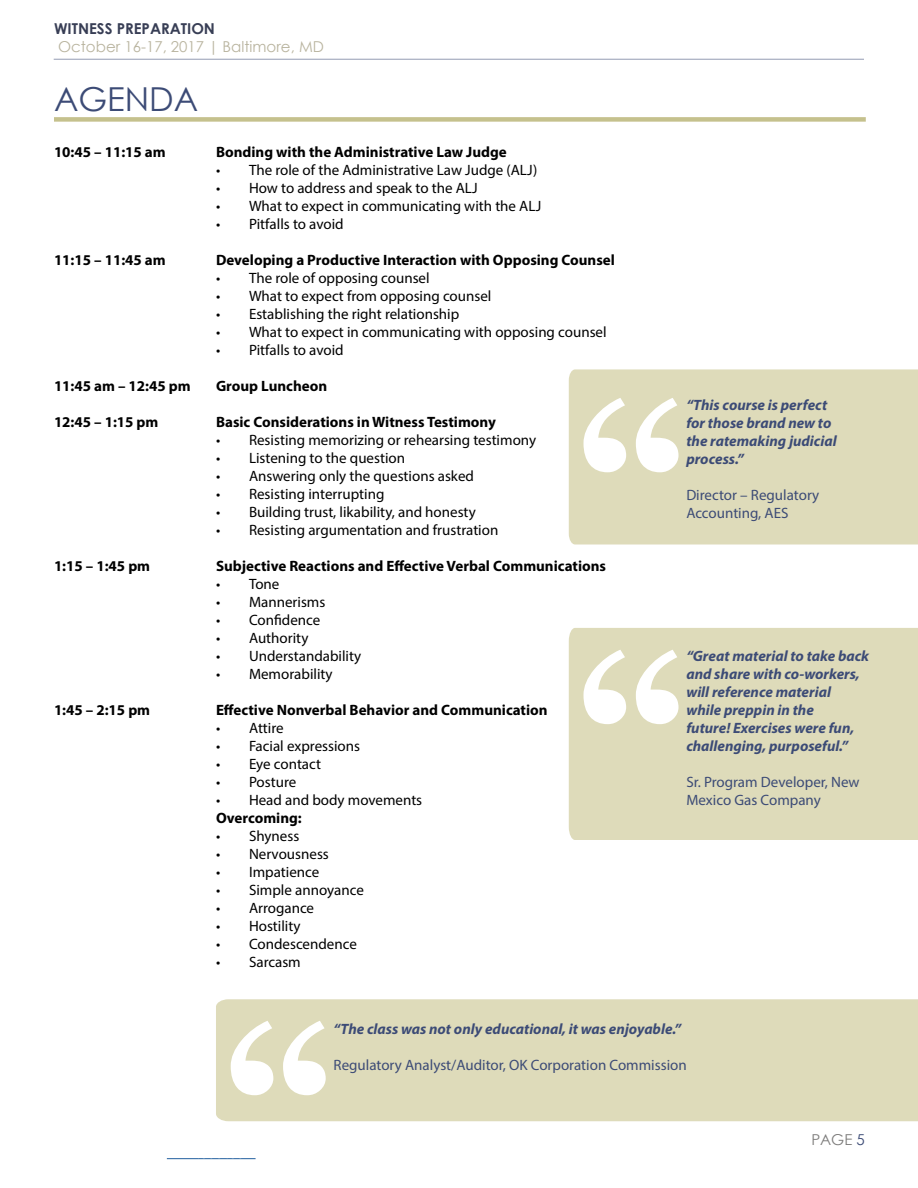
<style>
.page{position:relative;width:918px;height:1188px;background:#fff}
.page>*{position:absolute;margin:0;border:0;box-sizing:border-box;transform-origin:0 0}
.t1{font:33px "Century Gothic";color:#3c4b76}
.t2{font:15px "Myriad Pro";color:#000}
.t3{font:700 15px "Myriad Pro";color:#000}
.t4{font:italic 700 15px/18px "Myriad Pro";color:#3c4b76}
.t5{font:15px/18px "Myriad Pro";color:#3c4b76}
.t6{font:15px "Century Gothic";color:#b9b49f}
.t7{font:700 15px "Century Gothic";color:#383e55}
.t8{font:15px "Century Gothic";color:#7d7c7b}
.s1{color:#3c4b76}
</style>
<div class="page">
<hr style="left:54px;top:59px;width:810px;height:1px;background:#3c4b76">
<hr style="left:167px;top:1158px;width:89px;height:1px;background:#215e9e">
<div style="left:54px;top:117px;width:812px;height:5px;background:#c5c18d"></div>
<div style="left:569px;top:369px;width:349px;height:175px;background:#dedbba"></div>
<div style="left:216px;top:999px;width:702px;height:122px;background:#dedbba"></div>
<div style="left:569px;top:628px;width:349px;height:212px;background:#dedbba"></div>
<svg style="left:584px;top:398px;width:95px;height:74px"></svg>
<svg style="left:231px;top:1021px;width:95px;height:74px"></svg>
<svg style="left:584px;top:650px;width:95px;height:74px"></svg>
<p class="t7" style="left:54px;top:17px;width:163px">WITNESS PREPARATION</p>
<p class="t6" style="left:58px;top:36px;width:267px">October 16-17, 2017 | Baltimore, MD</p>
<h1 class="t1" style="left:54px;top:76px;width:146px">AGENDA</h1>
<p class="t3" style="left:54px;top:142px;width:113px">10:45 – 11:15 am</p>
<p class="t3" style="left:216px;top:142px;width:292px">Bonding with the Administrative Law Judge</p>
<p class="t2" style="left:216px;top:161px;width:323px">• The role of the Administrative Law Judge (ALJ)</p>
<p class="t2" style="left:216px;top:179px;width:263px">• How to address and speak to the ALJ</p>
<p class="t2" style="left:216px;top:197px;width:327px">• What to expect in communicating with the ALJ</p>
<p class="t2" style="left:216px;top:215px;width:129px">• Pitfalls to avoid</p>
<p class="t3" style="left:54px;top:250px;width:113px">11:15 – 11:45 am</p>
<p class="t3" style="left:216px;top:250px;width:400px">Developing a Productive Interaction with Opposing Counsel</p>
<p class="t2" style="left:216px;top:269px;width:215px">• The role of opposing counsel</p>
<p class="t2" style="left:216px;top:287px;width:277px">• What to expect from opposing counsel</p>
<p class="t2" style="left:216px;top:305px;width:245px">• Establishing the right relationship</p>
<p class="t2" style="left:216px;top:323px;width:392px">• What to expect in communicating with opposing counsel</p>
<p class="t2" style="left:216px;top:341px;width:129px">• Pitfalls to avoid</p>
<p class="t3" style="left:54px;top:376px;width:138px">11:45 am – 12:45 pm</p>
<p class="t3" style="left:216px;top:376px;width:113px">Group Luncheon</p>
<p class="t3" style="left:54px;top:412px;width:106px">12:45 – 1:15 pm</p>
<p class="t3" style="left:216px;top:412px;width:281px">Basic Considerations in Witness Testimony</p>
<p class="t2" style="left:216px;top:431px;width:322px">• Resisting memorizing or rehearsing testimony</p>
<p class="t2" style="left:216px;top:449px;width:191px">• Listening to the question</p>
<p class="t2" style="left:216px;top:467px;width:259px">• Answering only the questions asked</p>
<p class="t2" style="left:216px;top:485px;width:170px">• Resisting interrupting</p>
<p class="t2" style="left:216px;top:503px;width:261px">• Building trust, likability, and honesty</p>
<p class="t2" style="left:216px;top:521px;width:284px">• Resisting argumentation and frustration</p>
<p class="t3" style="left:54px;top:556px;width:98px">1:15 – 1:45 pm</p>
<p class="t3" style="left:216px;top:556px;width:392px">Subjective Reactions and Effective Verbal Communications</p>
<p class="t2" style="left:216px;top:575px;width:65px">• Tone</p>
<p class="t2" style="left:216px;top:593px;width:111px">• Mannerisms</p>
<p class="t2" style="left:216px;top:611px;width:106px">• Confidence</p>
<p class="t2" style="left:216px;top:629px;width:94px">• Authority</p>
<p class="t2" style="left:216px;top:647px;width:147px">• Understandability</p>
<p class="t2" style="left:216px;top:665px;width:118px">• Memorability</p>
<p class="t3" style="left:54px;top:700px;width:98px">1:45 – 2:15 pm</p>
<p class="t3" style="left:216px;top:700px;width:333px">Effective Nonverbal Behavior and Communication</p>
<p class="t2" style="left:216px;top:719px;width:69px">• Attire</p>
<p class="t2" style="left:216px;top:737px;width:146px">• Facial expressions</p>
<p class="t2" style="left:216px;top:755px;width:107px">• Eye contact</p>
<p class="t2" style="left:216px;top:773px;width:82px">• Posture</p>
<p class="t2" style="left:216px;top:791px;width:208px">• Head and body movements</p>
<p class="t3" style="left:216px;top:808px;width:87px">Overcoming:</p>
<p class="t2" style="left:216px;top:827px;width:85px">• Shyness</p>
<p class="t2" style="left:216px;top:845px;width:114px">• Nervousness</p>
<p class="t2" style="left:216px;top:863px;width:105px">• Impatience</p>
<p class="t2" style="left:216px;top:881px;width:149px">• Simple annoyance</p>
<p class="t2" style="left:216px;top:899px;width:100px">• Arrogance</p>
<p class="t2" style="left:216px;top:917px;width:86px">• Hostility</p>
<p class="t2" style="left:216px;top:935px;width:142px">• Condescendence</p>
<p class="t2" style="left:216px;top:953px;width:86px">• Sarcasm</p>
<p class="t4" style="left:686px;top:396px;width:152px">“This course is perfect for those brand new to the ratemaking judicial process.”</p>
<p class="t5" style="left:686px;top:486px;width:135px">Director – Regulatory<br>Accounting, AES</p>
<p class="t4" style="left:686px;top:646px;width:184px">“Great material to take back and share with co-workers, will reference material while preppin in the<br>future! Exercises were fun, challenging, purposeful.”</p>
<p class="t5" style="left:686px;top:773px;width:175px">Sr. Program Developer, New<br>Mexico Gas Company</p>
<p class="t4" style="left:334px;top:1019px;width:349px">“The class was not only educational, it was enjoyable.”</p>
<p class="t5" style="left:334px;top:1056px;width:355px">Regulatory Analyst/Auditor, OK Corporation Commission</p>
<p class="t8" style="left:811px;top:1129px;width:55px">PAGE <span class="s1">5</span></p>
</div>
